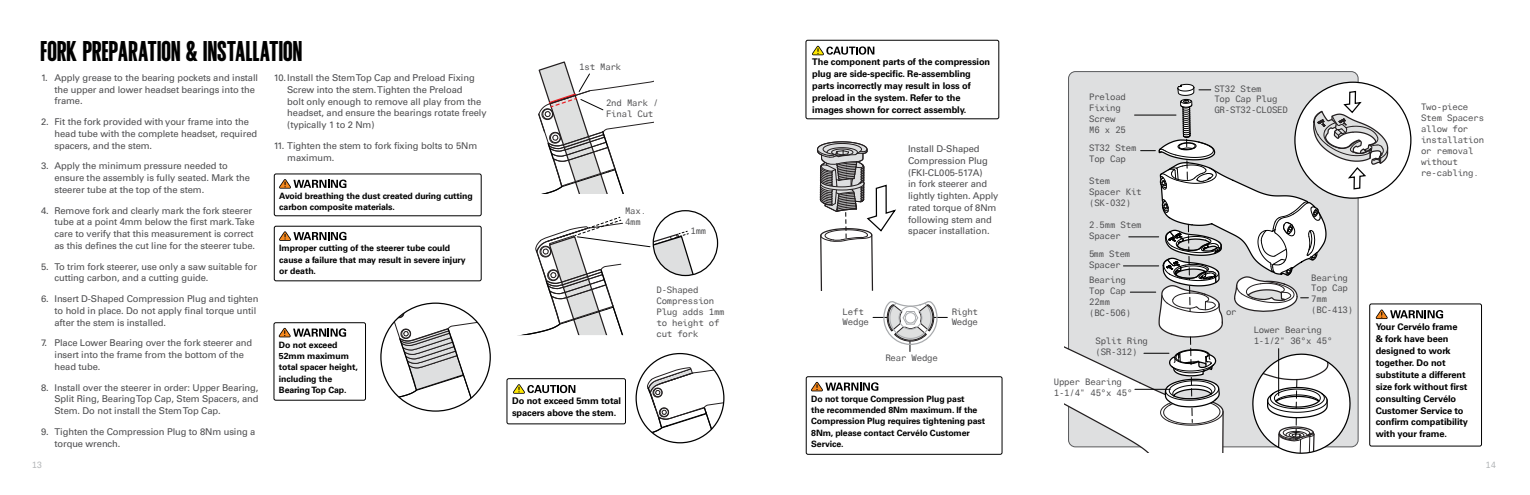
<style>
.page{position:relative;width:1530px;height:495px;background:#fff}
.page>*{position:absolute;margin:0;border:0;box-sizing:border-box;transform-origin:0 0}
.t1{font:25px "Cervelo Gothic No.2";letter-spacing:.005em;color:#000}
.t2{font:9.38px/11.8px "Univers LTCYR 55 Roman";letter-spacing:-.01em;color:#4d4d4f}
.t3{font:700 9.25px/11.9px "Univers LTCYR 65";letter-spacing:-.01em;color:#000}
.t4{font:9px/10.9px "Linotype Univers Typewrtr";letter-spacing:-.02em;color:#4d4d4f}
.t5{font:700 8.75px/11.2px "Univers LTCYR 65";letter-spacing:-.01em;color:#000}
.t6{font:8.75px "Linotype Univers Typewrtr";color:#b1b4b6}
</style>
<div class="page">
<div style="left:1069px;top:72px;width:289px;height:375px;background:#dedfe0;border-radius:7px"></div>
<svg style="left:1065px;top:217px;width:65px;height:231px"></svg>
<svg style="left:636px;top:354px;width:88px;height:89px"></svg>
<svg style="left:381px;top:303px;width:109px;height:108px"></svg>
<svg style="left:817px;top:141px;width:79px;height:150px"></svg>
<svg style="left:873px;top:301px;width:74px;height:51px"></svg>
<svg style="left:538px;top:61px;width:116px;height:133px"></svg>
<hr style="left:1129px;top:237px;width:30px;height:1px;background:#000">
<hr style="left:1123px;top:266px;width:36px;height:1px;background:#000">
<svg style="left:1130px;top:83px;width:313px;height:371px"></svg>
<div style="left:1369px;top:303px;width:113px;height:144px;border:1px solid #000;border-radius:2px"></div>
<div style="left:1421px;top:104px;width:73px;height:93px;background:#fff"></div>
<svg style="left:521px;top:210px;width:197px;height:125px"></svg>
<svg style="left:279px;top:231px;width:68px;height:10px"></svg>
<svg style="left:279px;top:179px;width:68px;height:10px"></svg>
<div style="left:274px;top:226px;width:208px;height:55px;border:1px solid #000;border-radius:2px"></div>
<div style="left:274px;top:173px;width:208px;height:43px;border:1px solid #000;border-radius:2px"></div>
<div style="left:506px;top:378px;width:120px;height:46px;border:1px solid #000;border-radius:2px"></div>
<svg style="left:513px;top:384px;width:62px;height:10px"></svg>
<svg style="left:279px;top:328px;width:67px;height:9px"></svg>
<div style="left:274px;top:322px;width:92px;height:79px;border:1px solid #000;border-radius:2px"></div>
<svg style="left:811px;top:382px;width:67px;height:9px"></svg>
<div style="left:806px;top:376px;width:197px;height:79px;border:1px solid #000;border-radius:2px"></div>
<div style="left:805px;top:40px;width:194px;height:79px;border:1px solid #000;border-radius:2px"></div>
<svg style="left:812px;top:46px;width:62px;height:9px"></svg>
<h1 class="t1" style="left:41px;top:36px;width:263px">FORK PREPARATION &amp; INSTALLATION</h1>
<p class="t2" style="left:54px;top:71px;width:205px;text-indent:-13px">1. Apply grease to the bearing pockets and install the upper and lower headset bearings into the frame.</p>
<p class="t2" style="left:54px;top:116px;width:204px;text-indent:-13px">2. Fit the fork provided with your frame into the head tube with the complete headset, required spacers, and the stem.</p>
<p class="t2" style="left:54px;top:160px;width:197px;text-indent:-13px">3. Apply the minimum pressure needed to ensure the assembly is fully seated. Mark the steerer tube at the top of the stem.</p>
<p class="t2" style="left:54px;top:204px;width:202px;text-indent:-13px">4. Remove fork and clearly mark the fork steerer tube at a point 4mm below the first mark. Take care to verify that this measurement is correct as this defines the cut line for the steerer tube.</p>
<p class="t2" style="left:54px;top:260px;width:204px;text-indent:-13px">5. To trim fork steerer, use only a saw suitable for cutting carbon, and a cutting guide.</p>
<p class="t2" style="left:54px;top:293px;width:205px;text-indent:-13px">6. Insert D-Shaped Compression Plug and tighten to hold in place. Do not apply final torque until after the stem is installed.</p>
<p class="t2" style="left:54px;top:337px;width:199px;text-indent:-13px">7. Place Lower Bearing over the fork steerer and insert into the frame from the bottom of the head tube.</p>
<p class="t2" style="left:54px;top:381px;width:206px;text-align:justify;text-indent:-13px">8. Install over the steerer in order: Upper Bearing, Split Ring, Bearing Top Cap, Stem Spacers, and Stem. Do not install the Stem Top Cap.</p>
<p class="t2" style="left:54px;top:425px;width:202px;text-indent:-13px">9. Tighten the Compression Plug to 8Nm using a torque wrench.</p>
<p class="t2" style="left:287px;top:72px;width:201px;text-indent:-14px">10.Install the Stem Top Cap and Preload Fixing Screw into the stem. Tighten the Preload<br>bolt only enough to remove all play from the headset, and ensure the bearings rotate freely (typically 1 to 2 Nm)</p>
<p class="t2" style="left:287px;top:139px;width:192px;text-indent:-14px">11. Tighten the stem to fork fixing bolts to 5Nm maximum.</p>
<p class="t5" style="left:279px;top:190px;width:195px">Avoid breathing the dust created during cutting carbon composite materials.</p>
<p class="t5" style="left:279px;top:242px;width:188px">Improper cutting of the steerer tube could cause a failure that may result in severe injury or death.</p>
<p class="t5" style="left:279px;top:339px;width:80px">Do not exceed<br>52mm maximum total spacer height, including the<br>Bearing Top Cap.</p>
<p class="t4" style="left:579px;top:61px;width:44px">1st Mark</p>
<p class="t4" style="left:606px;top:97px;width:54px">2nd Mark /<br>Final Cut</p>
<p class="t4" style="left:625px;top:205px;width:23px">Max.<br>4mm</p>
<p class="t4" style="left:691px;top:225px;width:17px">1mm</p>
<p class="t4" style="left:656px;top:284px;width:70px">D-Shaped<br>Compression<br>Plug adds 1mm to height of cut fork</p>
<p class="t3" style="left:512px;top:395px;width:111px">Do not exceed 5mm total spacers above the stem.</p>
<p class="t3" style="left:812px;top:56px;width:180px">The component parts of the compression plug are side-specific. Re-assembling parts incorrectly may result in loss of preload in the system. Refer to the images shown for correct assembly.</p>
<p class="t2" style="left:908px;top:143px;width:92px">Install D-Shaped<br>Compression Plug (FKI-CL005-517A)<br>in fork steerer and lightly tighten. Apply rated torque of 8Nm following stem and spacer installation.</p>
<p class="t4" style="left:843px;top:306px;width:28px">Left<br>Wedge</p>
<p class="t4" style="left:952px;top:306px;width:28px">Right<br>Wedge</p>
<p class="t4" style="left:885px;top:353px;width:54px">Rear Wedge</p>
<p class="t5" style="left:811px;top:393px;width:175px">Do not torque Compression Plug past<br>the recommended 8Nm maximum. If the<br>Compression Plug requires tightening past<br>8Nm, please contact Cervélo Customer<br>Service.</p>
<p class="t4" style="left:1089px;top:91px;width:38px">Preload<br>Fixing<br>Screw<br>M6 x 25</p>
<p class="t4" style="left:1089px;top:142px;width:49px">ST32 Stem<br>Top Cap</p>
<p class="t4" style="left:1089px;top:175px;width:54px">Stem<br>Spacer Kit (SK-032)</p>
<p class="t4" style="left:1089px;top:219px;width:54px">2.5mm Stem<br>Spacer</p>
<p class="t4" style="left:1214px;top:83px;width:75px">ST32 Stem<br>Top Cap Plug<br>GR-ST32-CLOSED</p>
<p class="t4" style="left:1089px;top:248px;width:43px">5mm Stem<br>Spacer</p>
<p class="t4" style="left:1089px;top:275px;width:44px">Bearing<br>Top Cap<br>22mm (BC-506)</p>
<p class="t4" style="left:1311px;top:272px;width:38px;text-align:justify">Bearing Top Cap 7mm</p>
<p class="t4" style="left:1226px;top:306px;width:12px">or</p>
<p class="t4" style="left:1311px;top:305px;width:44px">(BC-413)</p>
<p class="t4" style="left:1421px;top:101px;width:65px">Two-piece<br>Stem Spacers allow for installation or removal without re-cabling.</p>
<p class="t4" style="left:1095px;top:335px;width:54px">Split Ring (SR-312)</p>
<p class="t4" style="left:1054px;top:377px;width:80px">Upper Bearing<br>1-1/4" 45ºx 45º</p>
<p class="t4" style="left:1254px;top:325px;width:80px">Lower Bearing<br>1-1/2" 36ºx 45º</p>
<p class="t3" style="left:1376px;top:321px;width:94px">Your Cervélo frame<br>&amp; fork have been designed to work together. Do not substitute a different size fork without first consulting Cervélo<br>Customer Service to confirm compatibility with your frame.</p>
<p class="t6" style="left:32px;top:459px;width:12px">13</p>
<p class="t6" style="left:1486px;top:459px;width:12px">14</p>
</div>
